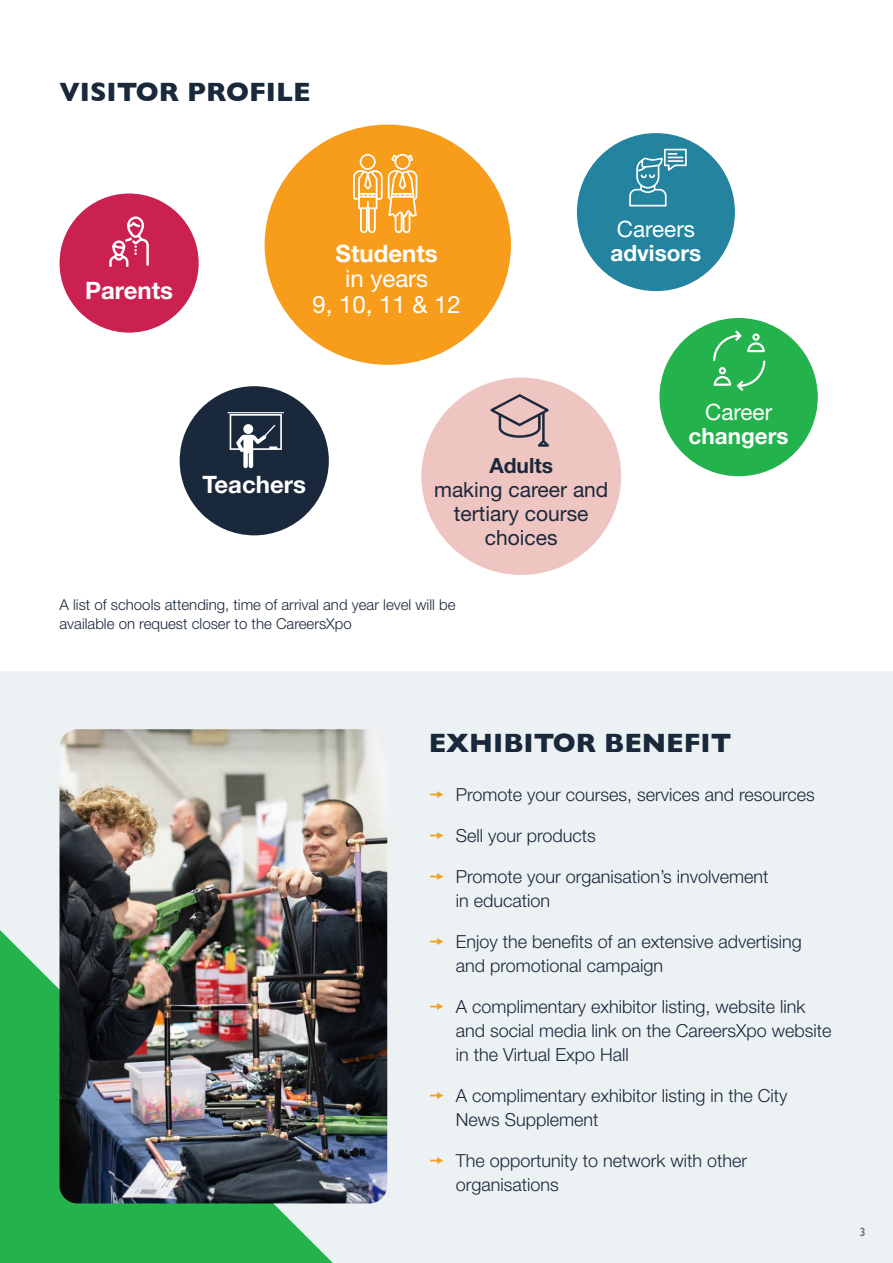
<style>
.page{position:relative;width:893px;height:1263px;background:#fff}
.page>*{position:absolute;margin:0;border:0;box-sizing:border-box;transform-origin:0 0}
.t1{font:700 27px "Gill Sans";color:#1a283b}
.t2{font:24px/25.5px "Helvetica Neue LT Std";color:#fff;text-align:center}
.t3{font:700 24px "Helvetica Neue LT Std";color:#fff}
.t4{font:700 22.5px/24px "Helvetica Neue LT Std";color:#fff}
.t5{font:21px/24px "Helvetica Neue LT Std";color:#1a283b;text-align:center}
.t6{font:300 18px/24px "Helvetica Neue LT Std";color:#1a283b}
.t7{font:300 15px/19.5px "Helvetica Neue LT Std";color:#1a283b}
.t8{font:600 12px "Gill Sans";color:#747582}
.s1{font-weight:700}
.s2{font-weight:400}
.s3{color:#f89c1c}
</style>
<div class="page">
<div style="left:0;top:672px;width:893px;height:591px;background:#ecf1f4"></div>
<div style="left:265px;top:125px;width:246px;height:240px;background:#f89c1c;border-radius:50%"></div>
<div style="left:60px;top:193px;width:139px;height:140px;background:#cb2151;border-radius:50%"></div>
<div style="left:180px;top:386px;width:149px;height:149px;background:#1a283b;border-radius:50%"></div>
<div style="left:577px;top:133px;width:158px;height:158px;background:#24849f;border-radius:50%"></div>
<div style="left:659px;top:318px;width:159px;height:158px;background:#23b24b;border-radius:50%"></div>
<div style="left:421px;top:378px;width:200px;height:197px;background:#efc5c2;border-radius:50%"></div>
<svg style="left:109px;top:216px;width:40px;height:51px"></svg>
<svg style="left:353px;top:154px;width:64px;height:79px"></svg>
<svg style="left:228px;top:412px;width:56px;height:56px"></svg>
<svg style="left:490px;top:394px;width:59px;height:53px"></svg>
<svg style="left:629px;top:149px;width:58px;height:57px"></svg>
<svg style="left:713px;top:330px;width:52px;height:61px"></svg>
<svg style="left:0;top:930px;width:333px;height:333px;background:#35b75a"></svg>
<img style="left:60px;top:729px;width:327px;height:474px">
<h1 class="t1" style="left:60px;top:70px;width:253px">VISITOR PROFILE</h1>
<p class="t3" style="left:85px;top:275px;width:90px">Parents</p>
<p class="t2" style="left:312px;top:240px;width:150px"><span class="s1">Students<br></span>in years<br>9, 10, 11 &amp; 12</p>
<p class="t4" style="left:610px;top:216px;width:92px"><span class="s2">Careers </span>advisors</p>
<p class="t3" style="left:202px;top:470px;width:105px">Teachers</p>
<p class="t5" style="left:434px;top:453px;width:176px"><span class="s1">Adults<br></span>making career and tertiary course choices</p>
<p class="t4" style="left:689px;top:400px;width:102px;text-align:center"><span class="s2">Career </span>changers</p>
<p class="t7" style="left:60px;top:594px;width:397px">A list of schools attending, time of arrival and year level will be available on request closer to the CareersXpo</p>
<h1 class="t1" style="left:429px;top:722px;width:304px">EXHIBITOR BENEFIT</h1>
<p class="t6" style="left:429px;top:783px;width:388px"><span class="s3">▼</span> Promote your courses, services and resources</p>
<p class="t6" style="left:429px;top:824px;width:169px"><span class="s3">▼</span> Sell your products</p>
<p class="t6" style="left:456px;top:865px;width:314px;text-indent:-27px"><span class="s3">▼</span> Promote your organisation’s involvement in education</p>
<p class="t6" style="left:456px;top:930px;width:348px;text-indent:-27px"><span class="s3">▼</span> Enjoy the benefits of an extensive advertising and promotional campaign</p>
<p class="t6" style="left:456px;top:995px;width:377px;text-indent:-27px"><span class="s3">▼</span> A complimentary exhibitor listing, website link and social media link on the CareersXpo website in the Virtual Expo Hall</p>
<p class="t6" style="left:456px;top:1084px;width:333px;text-indent:-27px"><span class="s3">▼</span> A complimentary exhibitor listing in the City<br>News Supplement</p>
<p class="t6" style="left:456px;top:1149px;width:293px;text-indent:-27px"><span class="s3">▼</span> The opportunity to network with other organisations</p>
<p class="t8" style="left:860px;top:1224px;width:8px">3</p>
</div>
